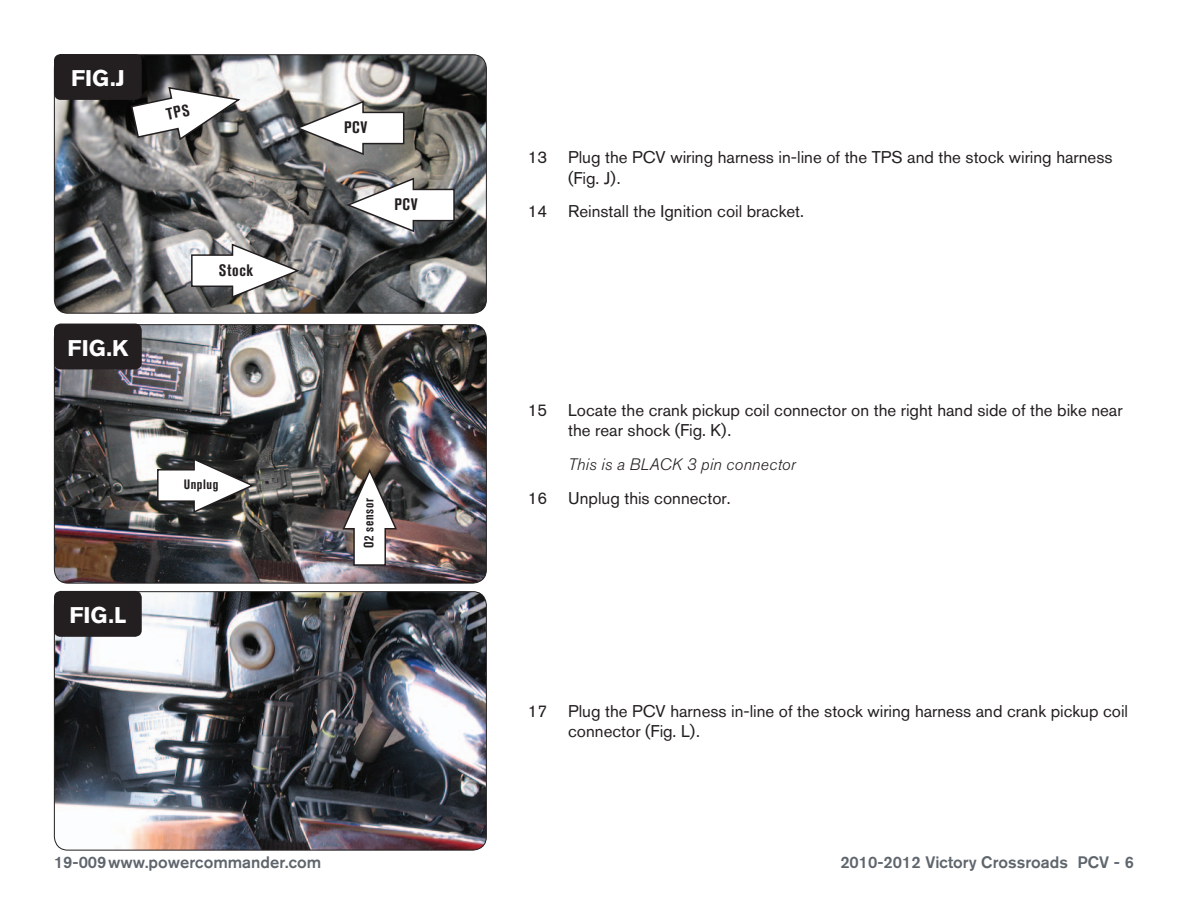
<style>
.page{position:relative;width:1188px;height:918px;background:#fff}
.page>*{position:absolute;margin:0;border:0;box-sizing:border-box;transform-origin:0 0}
.t1{font:700 22.5px "Akzidenz Grotesk BQ";color:#fff}
.Bodycopy{font:16.8px/20.2px "Akzidenz Grotesk BQ";color:#231f20}
.t2{font:500 16.5px "Akzidenz Grotesk BQ";color:#5e656c}
.Bodycopy-2{font:italic 300 16.5px "Akzidenz Grotesk BQ";letter-spacing:.01em;color:#231f20}
.Callouts{font:700 condensed 16.5px "Akzidenz Grotesk BQ";letter-spacing:.04em;color:#231f20}
.Callouts-2{font:700 condensed 13.5px "Akzidenz Grotesk BQ";letter-spacing:.04em;color:#231f20}
</style>
<div class="page">
<img style="left:54px;top:592px;width:432px;height:258px">
<div style="left:54px;top:591px;width:433px;height:259px;border:1px solid #231f20;border-radius:14px"></div>
<div style="left:54px;top:591px;width:88px;height:46px;background:#231f20;border-radius:7px"></div>
<img style="left:54px;top:325px;width:431px;height:257px">
<div style="left:54px;top:324px;width:433px;height:260px;border:1px solid #231f20;border-radius:14px"></div>
<div style="left:54px;top:324px;width:88px;height:45px;background:#231f20;border-radius:7px"></div>
<svg style="left:156px;top:457px;width:100px;height:57px"></svg>
<img style="left:341px;top:467px;width:57px;height:100px">
<img style="left:54px;top:55px;width:431px;height:257px">
<div style="left:54px;top:54px;width:433px;height:260px;border:1px solid #231f20;border-radius:14px"></div>
<div style="left:54px;top:54px;width:88px;height:46px;background:#231f20;border-radius:7px"></div>
<svg style="left:190px;top:242px;width:112px;height:57px"></svg>
<svg style="left:294px;top:100px;width:111px;height:56px"></svg>
<svg style="left:344px;top:177px;width:112px;height:56px"></svg>
<svg style="left:130px;top:86px;width:112px;height:55px"></svg>
<p class="t1" style="left:71px;top:65px;width:55px">FIG.J</p>
<p class="t1" style="left:68px;top:335px;width:62px">FIG.K</p>
<p class="t1" style="left:70px;top:602px;width:58px">FIG.L</p>
<p class="Callouts" style="left:219px;top:261px;width:36px">Stock</p>
<p class="Callouts-2" style="left:184px;top:477px;width:36px">Unplug</p>
<p class="Callouts" style="left:344px;top:118px;width:25px">PCV</p>
<p class="Callouts" style="left:394px;top:195px;width:25px">PCV</p>
<p class="Callouts-2" style="left:361px;top:548px;width:51px;rotate:-90deg">O2 sensor</p>
<p class="Bodycopy" style="left:568px;top:147px;width:546px;text-indent:-40px">13 Plug the PCV wiring harness in-line of the TPS and the stock wiring harness (Fig. J).</p>
<p class="Bodycopy" style="left:528px;top:201px;width:278px">14 Reinstall the Ignition coil bracket.</p>
<p class="Bodycopy" style="left:568px;top:400px;width:556px;text-indent:-40px">15 Locate the crank pickup coil connector on the right hand side of the bike near the rear shock (Fig. K).</p>
<p class="Bodycopy-2" style="left:568px;top:455px;width:229px">This is a BLACK 3 pin connector</p>
<p class="Bodycopy" style="left:528px;top:488px;width:204px">16 Unplug this connector.</p>
<p class="Bodycopy" style="left:568px;top:701px;width:561px;text-indent:-40px">17 Plug the PCV harness in-line of the stock wiring harness and crank pickup coil connector (Fig. L).</p>
<p class="t2" style="left:54px;top:852px;width:269px">19-009 www.powercommander.com</p>
<p class="t2" style="left:840px;top:852px;width:295px">2010-2012 Victory Crossroads PCV - 6</p>
</div>
